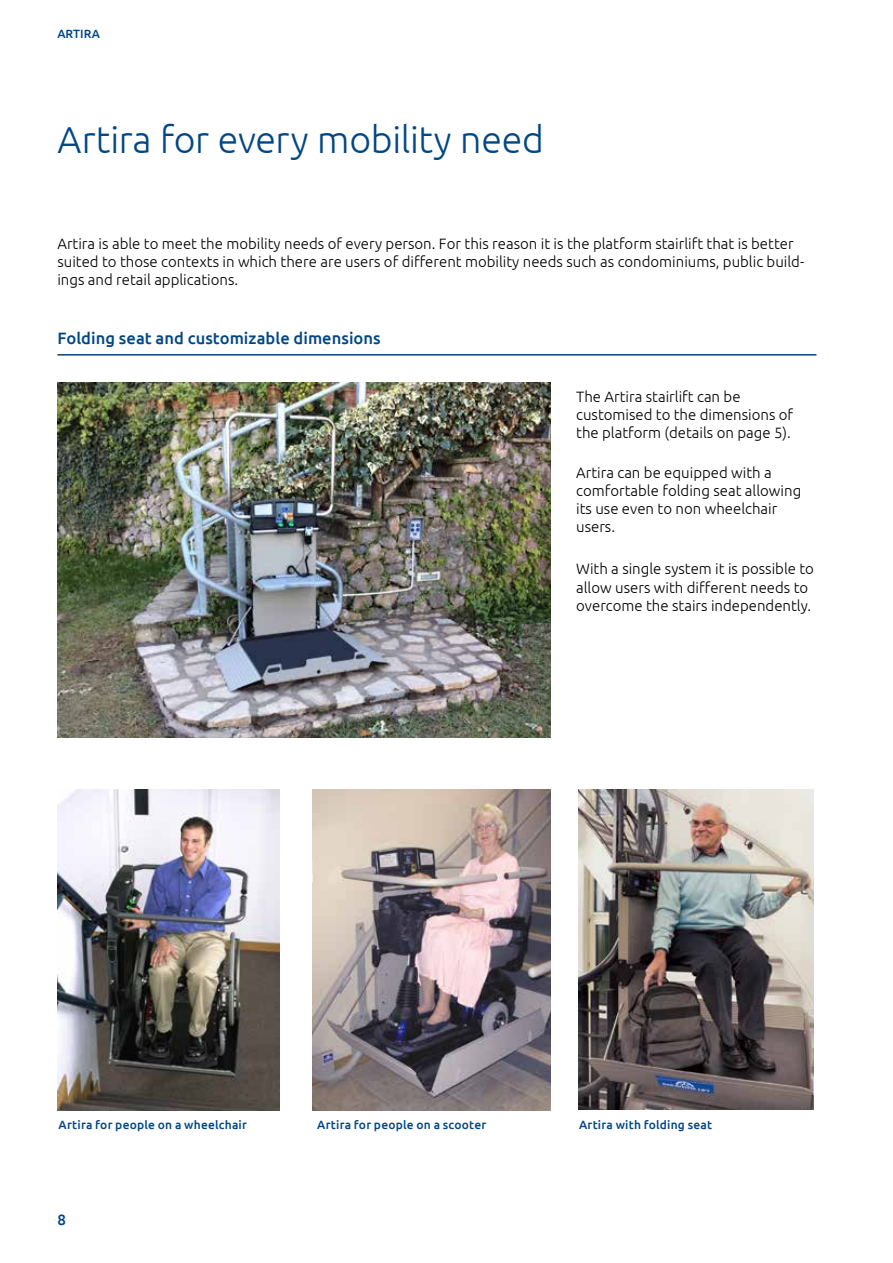
<style>
.page{position:relative;width:893px;height:1263px;background:#fff}
.page>*{position:absolute;margin:0;border:0;box-sizing:border-box;transform-origin:0 0}
.t1{font:300 37.5px "Ubuntu";letter-spacing:-.01em;color:#004786}
.t2{font:500 16.5px "Ubuntu";color:#004786}
.t3{font:300 15px/18px "Ubuntu";color:#000}
.t4{font:500 15px "Ubuntu";color:#004786}
.t5{font:500 12px "Ubuntu";letter-spacing:.015em;color:#004786}
</style>
<div class="page">
<hr style="left:57px;top:354px;width:759px;height:2px;background:#004786">
<img style="left:58px;top:789px;width:221px;height:322px">
<img style="left:313px;top:789px;width:237px;height:322px">
<img style="left:578px;top:789px;width:236px;height:321px">
<img style="left:58px;top:382px;width:492px;height:356px">
<p class="t5" style="left:57px;top:26px;width:44px">ARTIRA</p>
<h1 class="t1" style="left:57px;top:117px;width:488px">Artira for every mobility need</h1>
<p class="t3" style="left:57px;top:234px;width:748px">Artira is able to meet the mobility needs of every person. For this reason it is the platform stairlift that is better suited to those contexts in which there are users of different mobility needs such as condominiums, public build&shy;ings and retail applications.</p>
<p class="t2" style="left:57px;top:328px;width:325px">Folding seat and customizable dimensions</p>
<p class="t3" style="left:576px;top:387px;width:219px">The Artira stairlift can be customised to the dimensions of the platform (details on page 5).</p>
<p class="t3" style="left:576px;top:464px;width:227px">Artira can be equipped with a comfortable folding seat allowing its use even to non wheelchair users.</p>
<p class="t3" style="left:576px;top:559px;width:239px;line-height:18.6px">With a single system it is possible to allow users with different needs to overcome the stairs independently.</p>
<p class="t5" style="left:59px;top:1117px;width:190px">Artira for people on a wheelchair</p>
<p class="t4" style="left:57px;top:1210px;width:10px">8</p>
<p class="t5" style="left:317px;top:1117px;width:171px">Artira for people on a scooter</p>
<p class="t5" style="left:579px;top:1117px;width:135px">Artira with folding seat</p>
</div>
